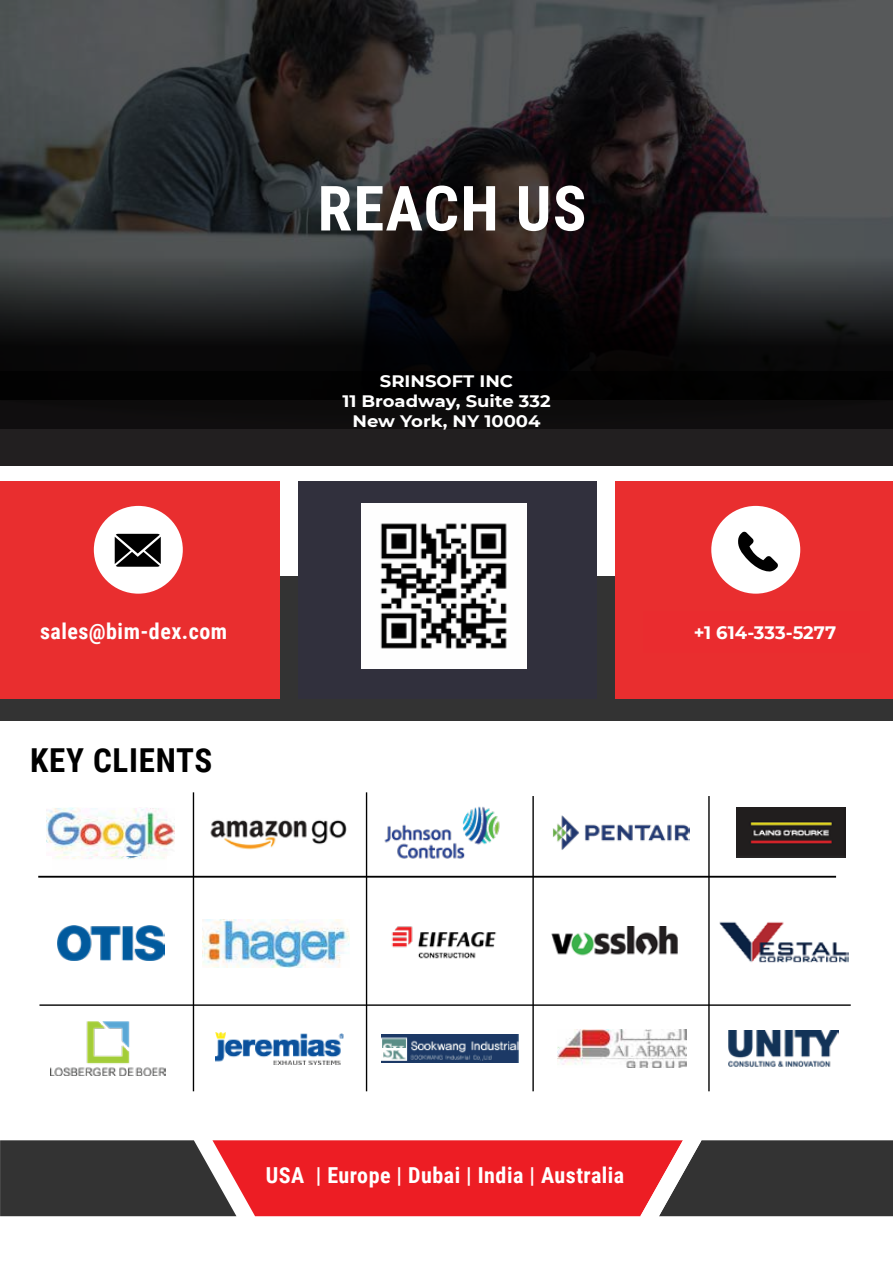
<style>
.page{position:relative;width:893px;height:1263px;background:#fff}
.page>*{position:absolute;margin:0;border:0;box-sizing:border-box;transform-origin:0 0}
.t1{font:700 62.4px "Roboto Condensed";letter-spacing:.02em;color:#fff}
.t2{font:700 33px "Roboto Condensed";letter-spacing:.02em;color:#000}
.t3{font:700 22.05px "Roboto Condensed";letter-spacing:.02em;color:#fff}
.t4{font:700 22.05px "Roboto Condensed";letter-spacing:-.02em;color:#fff}
.t5{font:700 18px "Montserrat";color:#fff}
.t6{font:700 16.65px/20px "Montserrat";color:#fff;text-align:center;scale:1.08 1}
</style>
<div class="page">
<svg style="left:0;top:0;width:893px;height:372px;background:#2e2d2f"></svg>
<div style="left:0;top:400px;width:893px;height:65px;background:#221f20"></div>
<svg style="left:0;top:1140px;width:893px;height:76px;background:#953235"></svg>
<div style="left:0;top:576px;width:893px;height:144px;background:#333"></div>
<div style="left:0;top:481px;width:280px;height:217px;background:#e92e2f"></div>
<div style="left:615px;top:481px;width:278px;height:217px;background:#e92e2f"></div>
<div style="left:298px;top:481px;width:299px;height:217px;background:#31303d"></div>
<svg style="left:0;top:372px;width:893px;height:56px;background:#080707"></svg>
<div style="left:94px;top:506px;width:89px;height:88px;background:#fff;border-radius:50%"></div>
<div style="left:711px;top:506px;width:89px;height:88px;background:#fff;border-radius:50%"></div>
<hr style="left:38px;top:876px;width:798px;height:2px;background:#000">
<hr style="left:39px;top:1004px;width:812px;height:2px;background:#000">
<hr style="left:193px;top:792px;width:1px;height:299px;background:#000">
<hr style="left:366px;top:792px;width:1px;height:299px;background:#000">
<hr style="left:532px;top:796px;width:2px;height:295px;background:#000">
<hr style="left:708px;top:796px;width:2px;height:295px;background:#000">
<img style="left:53px;top:807px;width:112px;height:53px">
<img style="left:384px;top:806px;width:116px;height:53px">
<img style="left:210px;top:820px;width:137px;height:30px">
<img style="left:719px;top:921px;width:129px;height:42px">
<img style="left:381px;top:1034px;width:137px;height:29px">
<img style="left:728px;top:1030px;width:110px;height:37px">
<svg style="left:115px;top:534px;width:46px;height:33px;background:#292929"></svg>
<svg style="left:738px;top:531px;width:40px;height:41px"></svg>
<img style="left:57px;top:925px;width:108px;height:36px">
<img style="left:551px;top:926px;width:127px;height:30px">
<img style="left:737px;top:807px;width:109px;height:50px">
<img style="left:552px;top:815px;width:138px;height:35px">
<img style="left:51px;top:1021px;width:114px;height:55px">
<img style="left:47px;top:809px;width:128px;height:47px">
<img style="left:202px;top:919px;width:148px;height:48px">
<img style="left:216px;top:1033px;width:128px;height:31px">
<img style="left:558px;top:1030px;width:129px;height:37px">
<img style="left:391px;top:926px;width:106px;height:33px">
<img style="left:362px;top:504px;width:164px;height:164px">
<h1 class="t1" style="left:318px;top:165px;width:270px">REACH US</h1>
<p class="t6" style="left:342px;top:370px;width:194px">SRINSOFT INC<br>11 Broadway, Suite 332<br>New York, NY 10004</p>
<p class="t3" style="left:40px;top:616px;width:189px">sales@bim-dex.com</p>
<p class="t4" style="left:668px;top:618px;width:191px">+44 (20) 328 61 61 5</p>
<p class="t5" style="left:694px;top:619px;width:144px">+1 614-333-5277</p>
<h2 class="t2" style="left:30px;top:737px;width:184px">KEY CLIENTS</h2>
<p class="t3" style="left:266px;top:1160px;width:360px">USA | Europe | Dubai | India | Australia</p>
</div>
